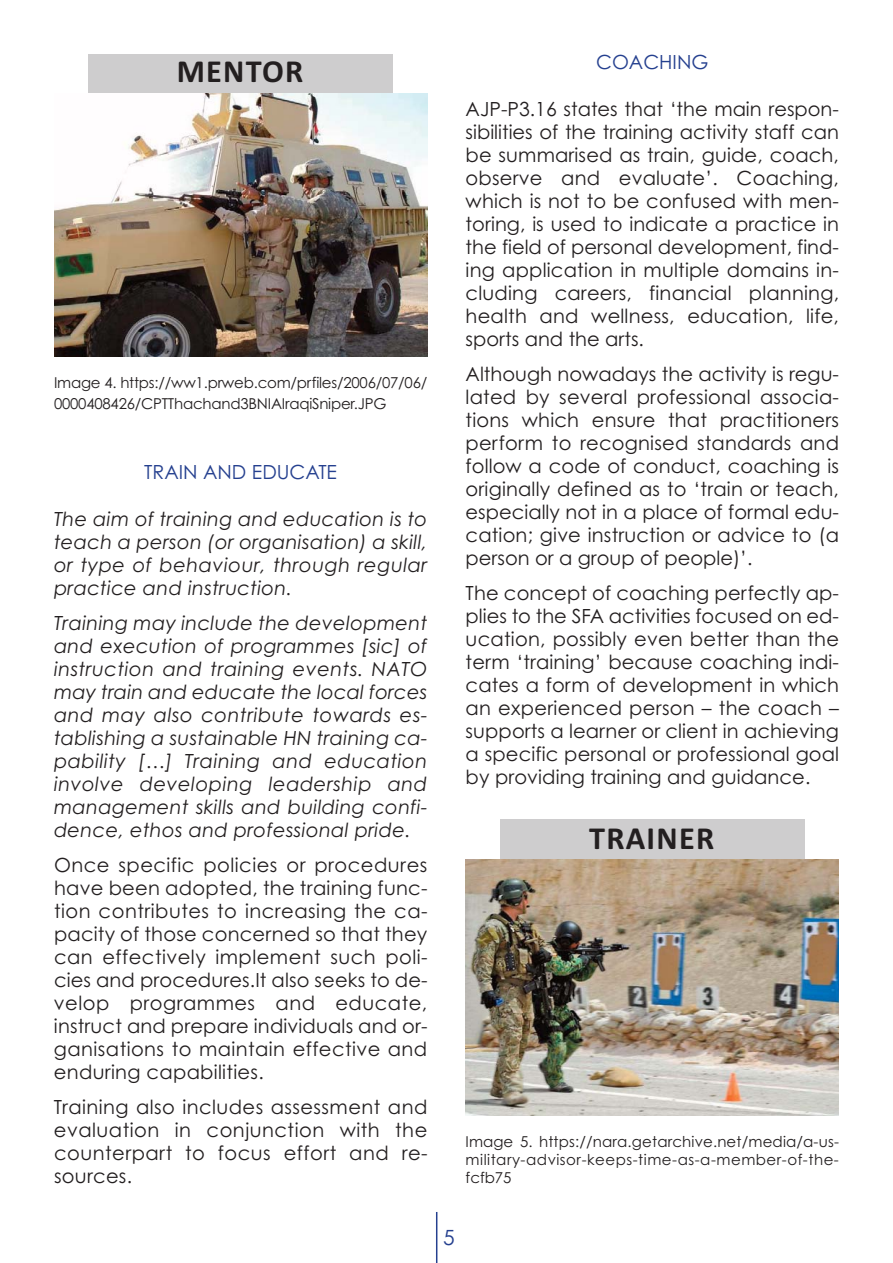
<style>
.page{position:relative;width:893px;height:1263px;background:#fff}
.page>*{position:absolute;margin:0;border:0;box-sizing:border-box;transform-origin:0 0}
.t1{font:700 32.25px "Calibri";letter-spacing:.04em;color:#231f20}
.t2{font:21px "Century Gothic";color:#25408f}
.t3{font:19.5px/23px "Century Gothic";letter-spacing:.01em;color:#231f20;text-align:justify}
.t4{font:italic 19.5px/23px "Century Gothic";letter-spacing:.015em;color:#231f20;text-align:justify}
.t5{font:19.5px "Century Gothic";color:#25408f}
.t6{font:15px/17.7px "Century Gothic";letter-spacing:-.015em;color:#231f20}
</style>
<div class="page">
<hr style="left:436px;top:1212px;width:1px;height:51px;background:#25408f">
<div style="left:88px;top:54px;width:304px;height:39px;background:#cecdce"></div>
<div style="left:500px;top:819px;width:305px;height:41px;background:#cecdce"></div>
<img style="left:54px;top:93px;width:373px;height:263px">
<img style="left:466px;top:860px;width:373px;height:255px">
<h1 class="t1" style="left:177px;top:52px;width:128px">MENTOR</h1>
<p class="t6" style="left:54px;top:373px;width:375px;line-height:21px">Image 4. https://ww1.prweb.com/prfiles/2006/07/06/<br>0000408426/CPTThachand3BNIAIraqiSniper.JPG</p>
<p class="t5" style="left:144px;top:464px;width:194px">TRAIN AND EDUCATE</p>
<p class="t4" style="left:54px;top:509px;width:375px">The aim of training and education is to teach a person (or organisation) a skill, or type of behaviour, through regular practice and instruction.</p>
<p class="t4" style="left:54px;top:613px;width:375px">Training may include the development and execution of programmes [sic] of instruction and training events. NATO may train and educate the local forces and may also contribute towards es&shy;tablishing a sustainable HN training ca&shy;pability […] Training and education involve developing leadership and management skills and building confi&shy;dence, ethos and professional pride.</p>
<p class="t3" style="left:54px;top:855px;width:375px">Once specific policies or procedures have been adopted, the training func&shy;tion contributes to increasing the ca&shy;pacity of those concerned so that they can effectively implement such poli&shy;cies and procedures.It also seeks to de&shy;velop programmes and educate, instruct and prepare individuals and or&shy;ganisations to maintain effective and enduring capabilities.</p>
<p class="t3" style="left:54px;top:1097px;width:375px">Training also includes assessment and evaluation in conjunction with the counterpart to focus effort and re&shy;sources.</p>
<p class="t5" style="left:596px;top:54px;width:114px">COACHING</p>
<p class="t3" style="left:466px;top:99px;width:375px">AJP-P3.16 states that ‘the main respon&shy;sibilities of the training activity staff can be summarised as train, guide, coach, observe and evaluate’. Coaching, which is not to be confused with men&shy;toring, is used to indicate a practice in the field of personal development, find&shy;ing application in multiple domains in&shy;cluding careers, financial planning, health and wellness, education, life, sports and the arts.</p>
<p class="t3" style="left:466px;top:364px;width:375px">Although nowadays the activity is regu&shy;lated by several professional associa&shy;tions which ensure that practitioners perform to recognised standards and follow a code of conduct, coaching is originally defined as to ‘train or teach, especially not in a place of formal edu&shy;cation; give instruction or advice to (a person or a group of people)’.</p>
<p class="t3" style="left:466px;top:583px;width:375px">The concept of coaching perfectly ap&shy;plies to the SFA activities focused on ed&shy;ucation, possibly even better than the term ‘training’ because coaching indi&shy;cates a form of development in which an experienced person – the coach – supports a learner or client in achieving a specific personal or professional goal by providing training and guidance.</p>
<h1 class="t1" style="left:589px;top:819px;width:127px">TRAINER</h1>
<p class="t6" style="left:466px;top:1135px;width:375px;text-align:justify">Image 5. https://nara.getarchive.net/media/a-us&shy;military-advisor-keeps-time-as-a-member-of-the&shy;fcfb75</p>
<p class="t2" style="left:443px;top:1229px;width:13px">5</p>
</div>
